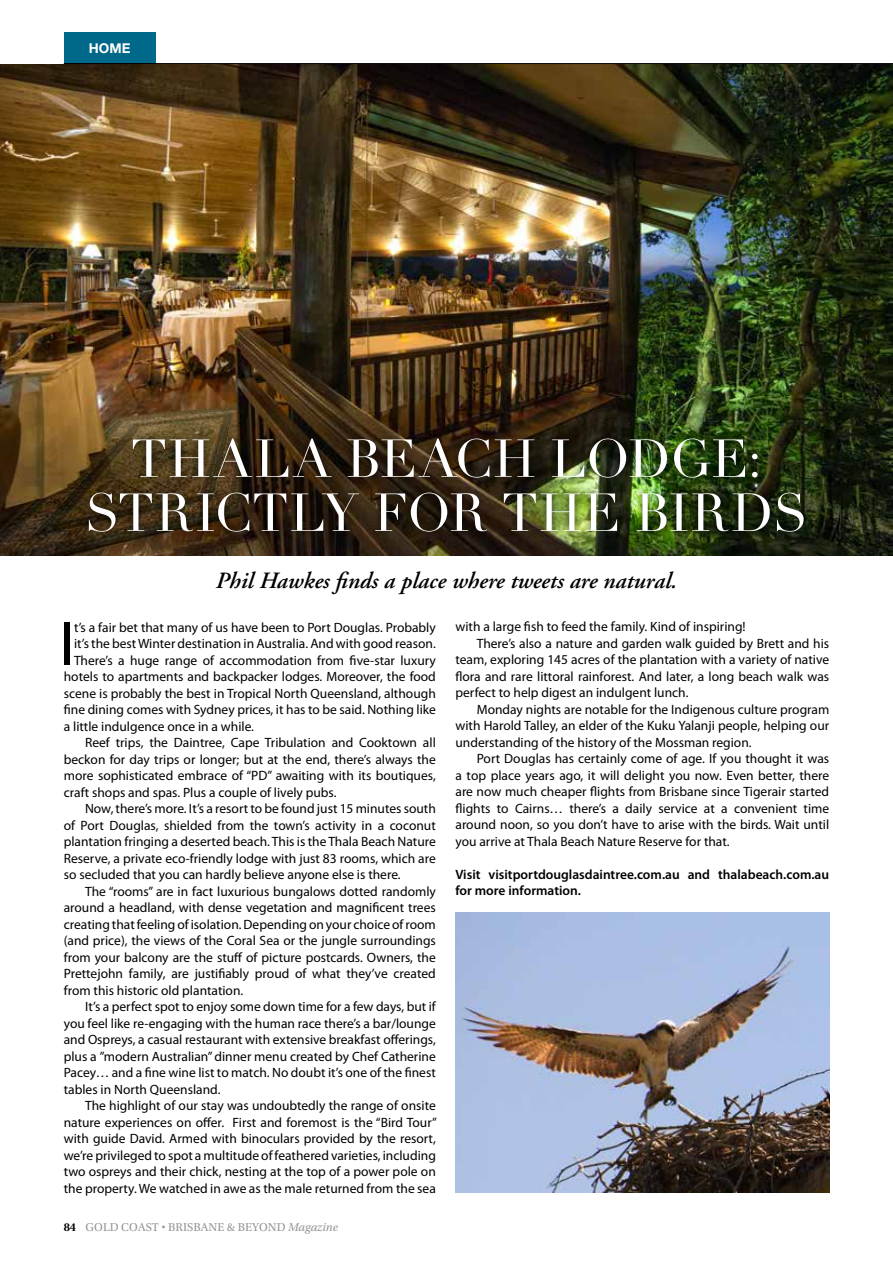
<style>
.page{position:relative;width:893px;height:1263px;background:#fff}
.page>*{position:absolute;margin:0;border:0;box-sizing:border-box;transform-origin:0 0}
.t1{font:62.4px "Myriad Pro";color:#000}
.t2{font:52.5px/54px "Didot";letter-spacing:.005em;color:#fff;text-align:center}
.t3{font:italic 600 23.25px "Adobe Garamond";color:#000}
.t4{font:13.5px "Myriad Pro";color:#000}
.t5{font:600 13.5px/16.5px "Myriad Pro";color:#000}
.t6{font:700 13.5px "Helvetica Neue LT Std";color:#fff}
.t7{font:12px "Utopia Std";letter-spacing:.01em;color:#939598}
.s1{font-weight:600;color:#000}
.s2{font-style:italic}
</style>
<div class="page">
<img style="left:0;top:65px;width:893px;height:490px">
<div style="left:64px;top:32px;width:92px;height:32px;background:#006888"></div>
<hr style="left:64px;top:63px;width:829px;height:1px;background:#000">
<div style="left:80px;top:430px;width:732px;height:109px;background:#000;opacity:.75"></div>
<img style="left:455px;top:912px;width:374px;height:281px">
<p class="t6" style="left:89px;top:40px;width:43px">HOME</p>
<h2 class="t2" style="left:85px;top:433px;width:725px">THALA BEACH LODGE:<br>STRICTLY FOR THE BIRDS</h2>
<h3 class="t3" style="left:216px;top:568px;width:463px">Phil Hawkes finds a place where tweets are natural.</h3>
<h1 class="t1" style="left:59px;top:610px;width:16px">I</h1>
<p class="t4" style="left:74px;top:620px;width:363px">t’s a fair bet that many of us have been to Port Douglas. Probably</p>
<p class="t4" style="left:74px;top:636px;width:363px">it’s the best Winter destination in Australia. And with good reason.</p>
<p class="t4" style="left:74px;top:653px;width:363px">There’s a huge range of accommodation from five-star luxury</p>
<p class="t4" style="left:64px;top:669px;width:374px">hotels to apartments and backpacker lodges. Moreover, the food</p>
<p class="t4" style="left:64px;top:686px;width:374px">scene is probably the best in Tropical North Queensland, although</p>
<p class="t4" style="left:64px;top:702px;width:374px">fine dining comes with Sydney prices, it has to be said. Nothing like</p>
<p class="t4" style="left:64px;top:719px;width:192px">a little indulgence once in a while.</p>
<p class="t4" style="left:85px;top:735px;width:352px">Reef trips, the Daintree, Cape Tribulation and Cooktown all</p>
<p class="t4" style="left:64px;top:752px;width:374px">beckon for day trips or longer; but at the end, there’s always the</p>
<p class="t4" style="left:64px;top:768px;width:374px">more sophisticated embrace of “PD” awaiting with its boutiques,</p>
<p class="t4" style="left:64px;top:785px;width:274px">craft shops and spas. Plus a couple of lively pubs.</p>
<p class="t4" style="left:85px;top:801px;width:352px">Now, there’s more. It’s a resort to be found just 15 minutes south</p>
<p class="t4" style="left:64px;top:818px;width:374px">of Port Douglas, shielded from the town’s activity in a coconut</p>
<p class="t4" style="left:64px;top:834px;width:374px">plantation fringing a deserted beach. This is the Thala Beach Nature</p>
<p class="t4" style="left:64px;top:851px;width:374px">Reserve, a private eco-friendly lodge with just 83 rooms, which are</p>
<p class="t4" style="left:64px;top:867px;width:338px">so secluded that you can hardly believe anyone else is there.</p>
<p class="t4" style="left:85px;top:884px;width:352px">The “rooms” are in fact luxurious bungalows dotted randomly</p>
<p class="t4" style="left:64px;top:900px;width:374px">around a headland, with dense vegetation and magnificent trees</p>
<p class="t4" style="left:64px;top:917px;width:374px">creating that feeling of isolation. Depending on your choice of room</p>
<p class="t4" style="left:64px;top:933px;width:374px">(and price), the views of the Coral Sea or the jungle surroundings</p>
<p class="t4" style="left:64px;top:950px;width:374px">from your balcony are the stuff of picture postcards. Owners, the</p>
<p class="t4" style="left:64px;top:966px;width:374px">Prettejohn family, are justifiably proud of what they’ve created</p>
<p class="t4" style="left:64px;top:983px;width:181px">from this historic old plantation.</p>
<p class="t4" style="left:85px;top:999px;width:352px">It’s a perfect spot to enjoy some down time for a few days, but if</p>
<p class="t4" style="left:64px;top:1016px;width:374px">you feel like re-engaging with the human race there’s a bar/lounge</p>
<p class="t4" style="left:64px;top:1032px;width:374px">and Ospreys, a casual restaurant with extensive breakfast offerings,</p>
<p class="t4" style="left:64px;top:1049px;width:374px">plus a ”modern Australian” dinner menu created by Chef Catherine</p>
<p class="t4" style="left:64px;top:1065px;width:374px">Pacey… and a fine wine list to match. No doubt it’s one of the finest</p>
<p class="t4" style="left:64px;top:1082px;width:158px">tables in North Queensland.</p>
<p class="t4" style="left:85px;top:1098px;width:352px">The highlight of our stay was undoubtedly the range of onsite</p>
<p class="t4" style="left:64px;top:1115px;width:375px">nature experiences on offer. First and foremost is the “Bird Tour”</p>
<p class="t4" style="left:64px;top:1131px;width:374px">with guide David. Armed with binoculars provided by the resort,</p>
<p class="t4" style="left:64px;top:1148px;width:374px">we’re privileged to spot a multitude of feathered varieties, including</p>
<p class="t4" style="left:64px;top:1164px;width:374px">two ospreys and their chick, nesting at the top of a power pole on</p>
<p class="t4" style="left:64px;top:1181px;width:374px">the property. We watched in awe as the male returned from the sea</p>
<p class="t7" style="left:64px;top:1220px;width:276px"><span class="s1">84</span> GOLD COAST <sup>•</sup> BRISBANE &amp; BEYOND <span class="s2">Magazine</span></p>
<p class="t4" style="left:455px;top:619px;width:292px">with a large fish to feed the family. Kind of inspiring!</p>
<p class="t4" style="left:477px;top:636px;width:354px">There’s also a nature and garden walk guided by Brett and his</p>
<p class="t4" style="left:455px;top:652px;width:375px">team, exploring 145 acres of the plantation with a variety of native</p>
<p class="t4" style="left:455px;top:669px;width:375px">flora and rare littoral rainforest. And later, a long beach walk was</p>
<p class="t4" style="left:455px;top:685px;width:235px">perfect to help digest an indulgent lunch.</p>
<p class="t4" style="left:477px;top:702px;width:354px">Monday nights are notable for the Indigenous culture program</p>
<p class="t4" style="left:455px;top:718px;width:375px">with Harold Talley, an elder of the Kuku Yalanji people, helping our</p>
<p class="t4" style="left:455px;top:735px;width:298px">understanding of the history of the Mossman region.</p>
<p class="t4" style="left:477px;top:751px;width:354px">Port Douglas has certainly come of age. If you thought it was</p>
<p class="t4" style="left:455px;top:768px;width:375px">a top place years ago, it will delight you now. Even better, there</p>
<p class="t4" style="left:455px;top:784px;width:375px">are now much cheaper flights from Brisbane since Tigerair started</p>
<p class="t4" style="left:455px;top:801px;width:375px">flights to Cairns… there’s a daily service at a convenient time</p>
<p class="t4" style="left:455px;top:817px;width:375px">around noon, so you don’t have to arise with the birds. Wait until</p>
<p class="t4" style="left:455px;top:834px;width:276px">you arrive at Thala Beach Nature Reserve for that.</p>
<p class="t5" style="left:455px;top:866px;width:375px">Visit visitportdouglasdaintree.com.au and thalabeach.com.au for more information.</p>
</div>
